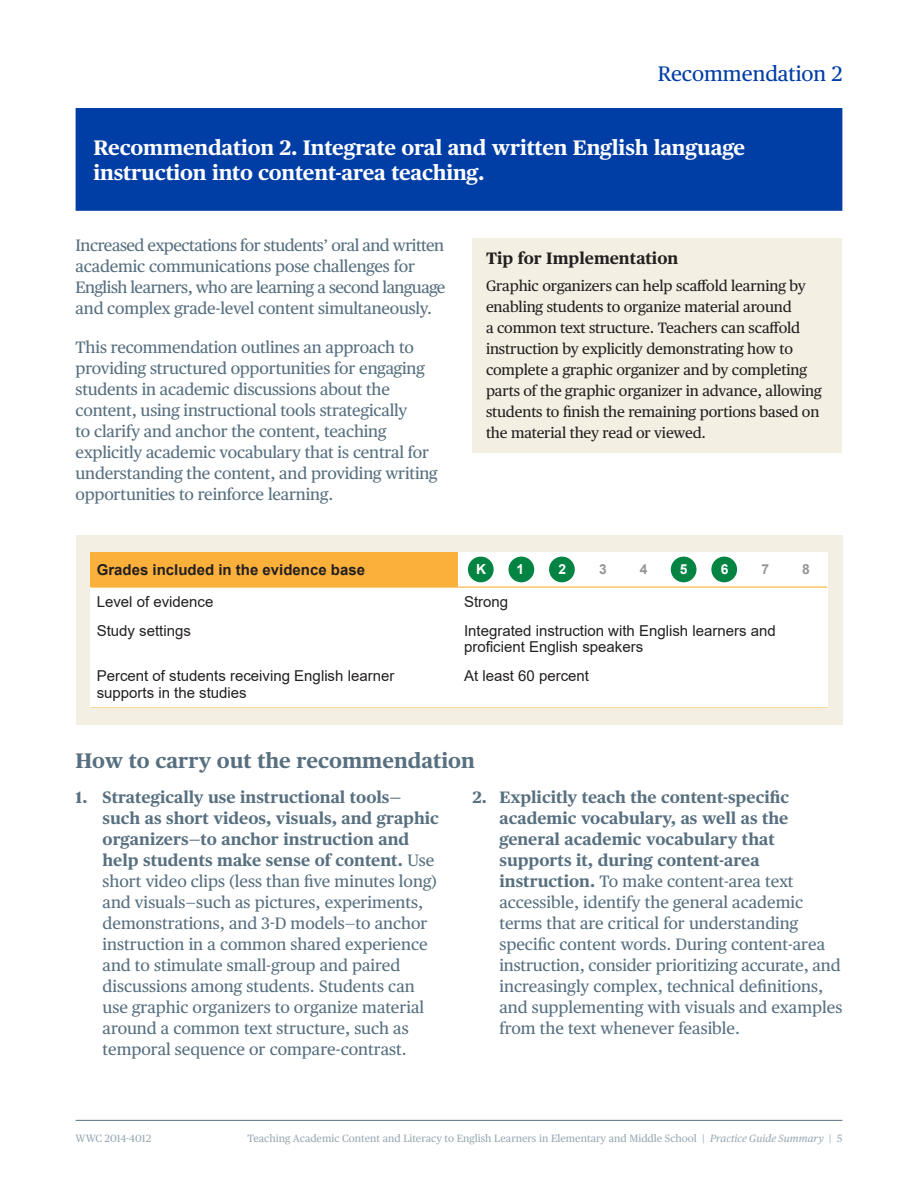
<style>
.page{position:relative;width:918px;height:1188px;background:#fff}
.page>*{position:absolute;margin:0;border:0;box-sizing:border-box;transform-origin:0 0}
.t1{font:700 21px/25.2px "Publico Text";letter-spacing:-.01em;color:#fff}
.t2{font:700 21px "Publico Text";color:#576f7f}
.t3{font:21px "Publico Text";color:#003da5}
.t4{font:16.5px/21px "Publico Text";letter-spacing:-.01em;color:#576f7f}
.t5{font:700 16.5px "Publico Text";color:#576f7f}
.t6{font:700 16.5px "Publico Text";color:#231f20}
.t7{font:15px/21px "Publico Text";letter-spacing:-.01em;color:#231f20}
.t8{font:15px/16.5px "Arial";color:#231f20}
.t9{font:700 15px "Arial";color:#231f20}
.t10{font:700 13.8px "Arial";color:#fff}
.t11{font:700 13.8px "Arial";color:#939598}
.t12{font:10.5px "Publico Text";color:#9aa9b2}
.s1{font-weight:400}
.s2{font-weight:700}
.s3{font-style:italic}
</style>
<div class="page">
<hr style="left:76px;top:1120px;width:766px;height:1px;background:#576f7f">
<div style="left:76px;top:535px;width:766px;height:190px;background:#f3efe2"></div>
<div style="left:472px;top:238px;width:370px;height:214px;background:#f3efe2"></div>
<div style="left:91px;top:552px;width:367px;height:35px;background:#fbb03b"></div>
<div style="left:91px;top:587px;width:367px;height:29px;background:#fff"></div>
<div style="left:458px;top:587px;width:369px;height:29px;background:#fff"></div>
<div style="left:91px;top:616px;width:367px;height:45px;background:#fff"></div>
<div style="left:458px;top:616px;width:369px;height:45px;background:#fff"></div>
<div style="left:91px;top:661px;width:367px;height:46px;background:#fff"></div>
<div style="left:458px;top:661px;width:369px;height:46px;background:#fff"></div>
<div style="left:458px;top:552px;width:369px;height:35px;background:#fff"></div>
<hr style="left:91px;top:587px;width:367px;height:1px;background:#fbb03b">
<hr style="left:458px;top:587px;width:369px;height:1px;background:#fbb03b">
<div style="left:76px;top:108px;width:766px;height:103px;background:#003da5"></div>
<div style="left:468px;top:557px;width:26px;height:25px;background:#048442;border-radius:50%"></div>
<div style="left:509px;top:557px;width:25px;height:25px;background:#048442;border-radius:50%"></div>
<div style="left:549px;top:557px;width:26px;height:25px;background:#048442;border-radius:50%"></div>
<div style="left:671px;top:557px;width:26px;height:25px;background:#048442;border-radius:50%"></div>
<div style="left:711px;top:557px;width:26px;height:25px;background:#048442;border-radius:50%"></div>
<p class="t3" style="left:658px;top:58px;width:186px">Recommendation 2</p>
<h2 class="t1" style="left:94px;top:134px;width:653px">Recommendation 2. Integrate oral and written English language instruction into content-area teaching.</h2>
<p class="t4" style="left:76px;top:233px;width:371px">Increased expectations for students’ oral and written academic communications pose challenges for English learners, who are learning a second language and complex grade-level content simultaneously.</p>
<p class="t4" style="left:76px;top:335px;width:364px">This recommendation outlines an approach to providing structured opportunities for engaging students in academic discussions about the content, using instructional tools strategically<br>to clarify and anchor the content, teaching explicitly academic vocabulary that is central for understanding the content, and providing writing opportunities to reinforce learning.</p>
<p class="t6" style="left:486px;top:246px;width:194px">Tip for Implementation</p>
<p class="t7" style="left:486px;top:275px;width:337px">Graphic organizers can help scafold learning by enabling students to organize material around<br>a common text structure. Teachers can scafold instruction by explicitly demonstrating how to complete a graphic organizer and by completing parts of the graphic organizer in advance, allowing students to fnish the remaining portions based on the material they read or viewed.</p>
<p class="t9" style="left:97px;top:559px;width:270px">Grades included in the evidence base</p>
<p class="t8" style="left:97px;top:593px;width:118px">Level of evidence</p>
<p class="t8" style="left:97px;top:622px;width:96px">Study settings</p>
<p class="t8" style="left:97px;top:668px;width:299px">Percent of students receiving English learner supports in the studies</p>
<p class="t10" style="left:476px;top:560px;width:11px">K</p>
<p class="t10" style="left:517px;top:560px;width:9px">1</p>
<p class="t10" style="left:559px;top:560px;width:9px">2</p>
<p class="t11" style="left:599px;top:560px;width:9px">3</p>
<p class="t11" style="left:640px;top:560px;width:9px">4</p>
<p class="t10" style="left:680px;top:560px;width:9px">5</p>
<p class="t10" style="left:721px;top:560px;width:9px">6</p>
<p class="t11" style="left:761px;top:560px;width:9px">7</p>
<p class="t8" style="left:464px;top:593px;width:46px">Strong</p>
<p class="t8" style="left:464px;top:622px;width:313px">Integrated instruction with English learners and proficient English speakers</p>
<p class="t8" style="left:464px;top:668px;width:127px">At least 60 percent</p>
<p class="t11" style="left:802px;top:560px;width:9px">8</p>
<h3 class="t2" style="left:76px;top:744px;width:401px">How to carry out the recommendation</h3>
<p class="t5" style="left:76px;top:785px;width:327px">1. Strategically use instructional tools—</p>
<p class="t5" style="left:473px;top:785px;width:318px">2. Explicitly teach the content-specifc</p>
<p class="t5" style="left:103px;top:806px;width:338px">such as short videos, visuals, and graphic</p>
<p class="t5" style="left:500px;top:806px;width:290px">academic vocabulary, as well as the</p>
<p class="t5" style="left:103px;top:827px;width:308px">organizers—to anchor instruction and</p>
<p class="t5" style="left:500px;top:827px;width:277px">general academic vocabulary that</p>
<p class="t5" style="left:103px;top:848px;width:333px">help students make sense of content. <span class="s1">Use</span></p>
<p class="t5" style="left:500px;top:848px;width:262px">supports it, during content-area</p>
<p class="t4" style="left:103px;top:870px;width:336px">short video clips (less than fve minutes long)</p>
<p class="t4" style="left:500px;top:870px;width:296px"><span class="s2">instruction.</span> To make content-area text</p>
<p class="t4" style="left:103px;top:891px;width:322px">and visuals—such as pictures, experiments,</p>
<p class="t4" style="left:500px;top:891px;width:305px">accessible, identify the general academic</p>
<p class="t4" style="left:103px;top:912px;width:326px">demonstrations, and 3-D models—to anchor</p>
<p class="t4" style="left:500px;top:912px;width:300px">terms that are critical for understanding</p>
<p class="t4" style="left:103px;top:933px;width:327px">instruction in a common shared experience</p>
<p class="t4" style="left:500px;top:933px;width:327px">specifc content words. During content-area</p>
<p class="t4" style="left:103px;top:954px;width:299px">and to stimulate small-group and paired</p>
<p class="t4" style="left:500px;top:954px;width:343px">instruction, consider prioritizing accurate, and</p>
<p class="t4" style="left:103px;top:975px;width:314px">discussions among students. Students can</p>
<p class="t4" style="left:500px;top:975px;width:325px">increasingly complex, technical defnitions,</p>
<p class="t4" style="left:103px;top:996px;width:323px">use graphic organizers to organize material</p>
<p class="t4" style="left:500px;top:996px;width:344px">and supplementing with visuals and examples</p>
<p class="t4" style="left:103px;top:1017px;width:308px">around a common text structure, such as</p>
<p class="t4" style="left:500px;top:1017px;width:242px">from the text whenever feasible.</p>
<p class="t4" style="left:103px;top:1038px;width:306px">temporal sequence or compare-contrast.</p>
<p class="t12" style="left:76px;top:1130px;width:77px">WWC 2014-4012</p>
<p class="t12" style="left:247px;top:1130px;width:596px">Teaching Academic Content and Literacy to English Learners in Elementary and Middle School | <span class="s3">Practice Guide Summary</span> | 5</p>
</div>
